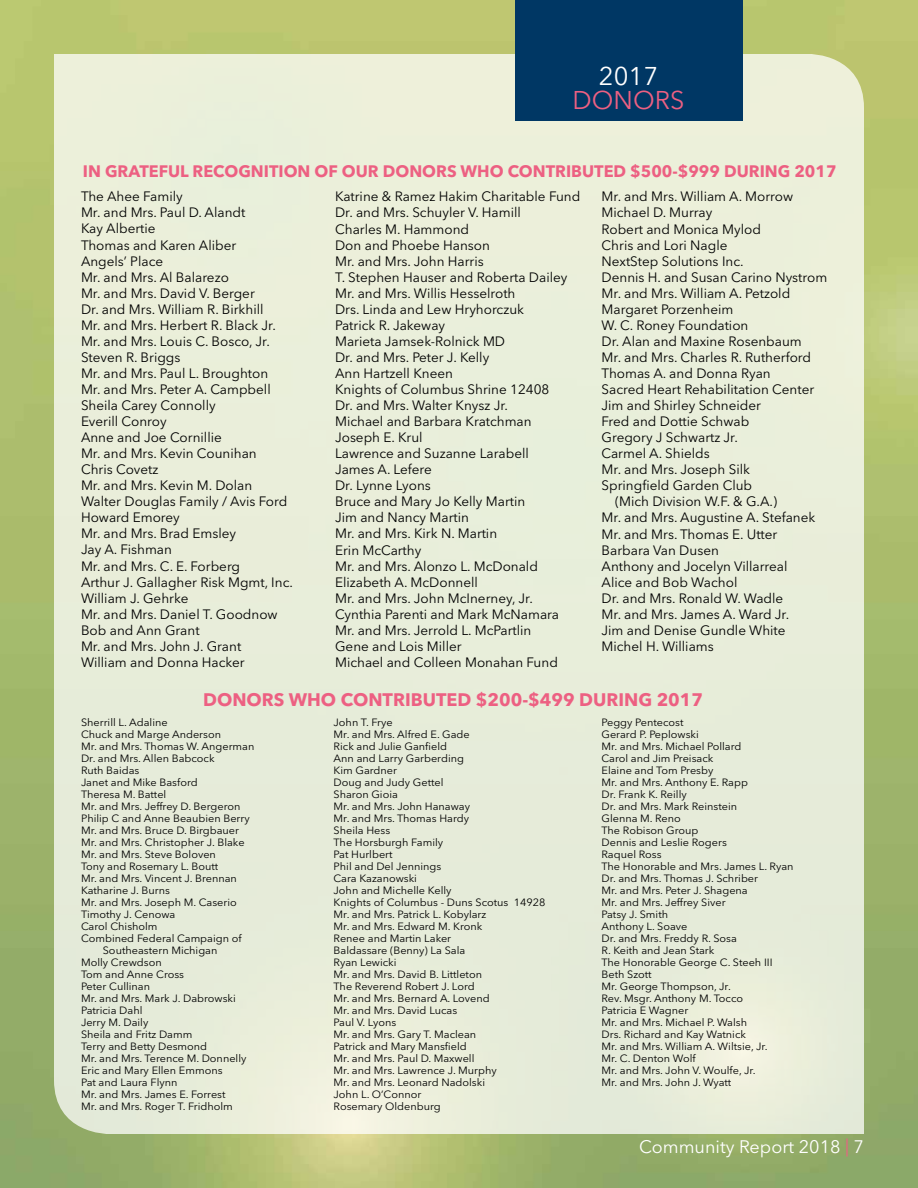
<style>
.page{position:relative;width:918px;height:1188px;background:#fff}
.page>*{position:absolute;margin:0;border:0;box-sizing:border-box;transform-origin:0 0}
.t1{font:25.5px "Avenir Next LT Pro";color:#ed6082}
.t2{font:25.5px "Avenir Next LT Pro";color:#fff}
.t3{font:700 18px "Avenir Next LT Pro";color:#ed6082}
.t4{font:18px "Avenir Next LT Pro";color:#fff}
.t5{font:700 16.5px "Avenir Next LT Pro";color:#ed6082}
.t6{font:13.5px/16px "Avenir Next LT Pro";color:#000}
.t7{font:10.5px/12px "Avenir Next LT Pro";color:#000;scale:1.04 1}
.s1{color:#ed6082}
</style>
<div class="page">
<img style="left:0;top:0;width:918px;height:1188px">
<div style="left:54px;top:54px;width:810px;height:1080px;background:#e9eeda"></div>
<div style="left:515px;top:0;width:227px;height:121px;background:#003764"></div>
<h1 class="t2" style="left:599px;top:61px;width:61px">2017</h1>
<h1 class="t1" style="left:573px;top:85px;width:113px">DONORS</h1>
<h3 class="t5" style="left:83px;top:161px;width:755px">IN GRATEFUL RECOGNITION OF OUR DONORS WHO CONTRIBUTED $500-$999 DURING 2017</h3>
<p class="t6" style="left:81px;top:189px;width:213px">The Ahee Family<br>Mr. and Mrs. Paul D. Alandt<br>Kay Albertie<br>Thomas and Karen Aliber<br>Angels’ Place<br>Mr. and Mrs. Al Balarezo<br>Mr. and Mrs. David V. Berger<br>Dr. and Mrs. William R. Birkhill<br>Mr. and Mrs. Herbert R. Black Jr.<br>Mr. and Mrs. Louis C. Bosco, Jr.<br>Steven R. Briggs<br>Mr. and Mrs. Paul L. Broughton<br>Mr. and Mrs. Peter A. Campbell<br>Sheila Carey Connolly<br>Everill Conroy<br>Anne and Joe Cornillie<br>Mr. and Mrs. Kevin Counihan<br>Chris Covetz<br>Mr. and Mrs. Kevin M. Dolan<br>Walter Douglas Family / Avis Ford<br>Howard Emorey<br>Mr. and Mrs. Brad Emsley<br>Jay A. Fishman<br>Mr. and Mrs. C. E. Forberg<br>Arthur J. Gallagher Risk Mgmt, Inc.<br>William J. Gehrke<br>Mr. and Mrs. Daniel T. Goodnow<br>Bob and Ann Grant<br>Mr. and Mrs. John J. Grant<br>William and Donna Hacker</p>
<p class="t6" style="left:335px;top:189px;width:247px">Katrine &amp; Ramez Hakim Charitable Fund<br>Dr. and Mrs. Schuyler V. Hamill<br>Charles M. Hammond<br>Don and Phoebe Hanson<br>Mr. and Mrs. John Harris<br>T. Stephen Hauser and Roberta Dailey<br>Mr. and Mrs. Willis Hesselroth<br>Drs. Linda and Lew Hryhorczuk<br>Patrick R. Jakeway<br>Marieta Jamsek-Rolnick MD<br>Dr. and Mrs. Peter J. Kelly<br>Ann Hartzell Kneen<br>Knights of Columbus Shrine 12408<br>Dr. and Mrs. Walter Knysz Jr.<br>Michael and Barbara Kratchman<br>Joseph E. Krul<br>Lawrence and Suzanne Larabell<br>James A. Lefere<br>Dr. Lynne Lyons<br>Bruce and Mary Jo Kelly Martin<br>Jim and Nancy Martin<br>Mr. and Mrs. Kirk N. Martin<br>Erin McCarthy<br>Mr. and Mrs. Alonzo L. McDonald<br>Elizabeth A. McDonnell<br>Mr. and Mrs. John McInerney, Jr.<br>Cynthia Parenti and Mark McNamara<br>Mr. and Mrs. Jerrold L. McPartlin<br>Gene and Lois Miller<br>Michael and Colleen Monahan Fund</p>
<p class="t6" style="left:602px;top:189px;width:193px">Mr. and Mrs. William A. Morrow</p>
<p class="t6" style="left:602px;top:205px;width:112px">Michael D. Murray</p>
<p class="t6" style="left:602px;top:221px;width:161px">Robert and Monica Mylod</p>
<p class="t6" style="left:602px;top:237px;width:127px">Chris and Lori Nagle</p>
<p class="t6" style="left:602px;top:253px;width:144px">NextStep Solutions Inc.</p>
<p class="t6" style="left:602px;top:269px;width:227px">Dennis H. and Susan Carino Nystrom</p>
<p class="t6" style="left:602px;top:285px;width:190px">Mr. and Mrs. William A. Petzold</p>
<p class="t6" style="left:602px;top:301px;width:133px">Margaret Porzenheim</p>
<p class="t6" style="left:602px;top:317px;width:148px">W. C. Roney Foundation</p>
<p class="t6" style="left:602px;top:333px;width:202px">Dr. Alan and Maxine Rosenbaum</p>
<p class="t6" style="left:602px;top:349px;width:211px">Mr. and Mrs. Charles R. Rutherford</p>
<p class="t6" style="left:602px;top:365px;width:171px">Thomas A. and Donna Ryan</p>
<p class="t6" style="left:602px;top:381px;width:214px">Sacred Heart Rehabilitation Center</p>
<p class="t6" style="left:602px;top:397px;width:161px">Jim and Shirley Schneider</p>
<p class="t6" style="left:602px;top:413px;width:149px">Fred and Dottie Schwab</p>
<p class="t6" style="left:602px;top:429px;width:138px">Gregory J Schwartz Jr.</p>
<p class="t6" style="left:602px;top:445px;width:110px">Carmel A. Shields</p>
<p class="t6" style="left:602px;top:462px;width:150px">Mr. and Mrs. Joseph Silk</p>
<p class="t6" style="left:602px;top:478px;width:152px">Springfield Garden Club</p>
<p class="t6" style="left:615px;top:494px;width:164px">(Mich Division W.F. &amp; G.A.)</p>
<p class="t6" style="left:602px;top:510px;width:215px">Mr. and Mrs. Augustine A. Stefanek</p>
<p class="t6" style="left:602px;top:526px;width:177px">Mr. and Mrs. Thomas E. Utter</p>
<p class="t6" style="left:602px;top:542px;width:119px">Barbara Van Dusen</p>
<p class="t6" style="left:602px;top:558px;width:187px">Anthony and Jocelyn Villarreal</p>
<p class="t6" style="left:602px;top:574px;width:137px">Alice and Bob Wachol</p>
<p class="t6" style="left:602px;top:590px;width:183px">Dr. and Mrs. Ronald W. Wadle</p>
<p class="t6" style="left:602px;top:606px;width:189px">Mr. and Mrs. James A. Ward Jr.</p>
<p class="t6" style="left:602px;top:622px;width:186px">Jim and Denise Gundle White</p>
<p class="t6" style="left:602px;top:638px;width:114px">Michel H. Williams</p>
<h2 class="t3" style="left:203px;top:689px;width:502px">DONORS WHO CONTRIBUTED $200-$499 DURING 2017</h2>
<p class="t7" style="left:81px;top:717px;width:85px">Sherrill L. Adaline</p>
<p class="t7" style="left:81px;top:729px;width:136px">Chuck and Marge Anderson</p>
<p class="t7" style="left:81px;top:741px;width:168px">Mr. and Mrs. Thomas W. Angerman</p>
<p class="t7" style="left:81px;top:753px;width:130px">Dr. and Mrs. Allen Babcock</p>
<p class="t7" style="left:81px;top:765px;width:58px">Ruth Baidas</p>
<p class="t7" style="left:81px;top:777px;width:114px">Janet and Mike Basford</p>
<p class="t7" style="left:81px;top:789px;width:84px">Theresa M. Battel</p>
<p class="t7" style="left:81px;top:801px;width:155px">Mr. and Mrs. Jeffrey D. Bergeron</p>
<p class="t7" style="left:81px;top:813px;width:164px">Philip C and Anne Beaubien Berry</p>
<p class="t7" style="left:81px;top:825px;width:154px">Mr. and Mrs. Bruce D. Birgbauer</p>
<p class="t7" style="left:81px;top:837px;width:159px">Mr. and Mrs. Christopher J. Blake</p>
<p class="t7" style="left:81px;top:849px;width:131px">Mr. and Mrs. Steve Boloven</p>
<p class="t7" style="left:81px;top:861px;width:134px">Tony and Rosemary L. Boutt</p>
<p class="t7" style="left:81px;top:873px;width:151px">Mr. and Mrs. Vincent J. Brennan</p>
<p class="t7" style="left:81px;top:885px;width:87px">Katharine J. Burns</p>
<p class="t7" style="left:81px;top:897px;width:151px">Mr. and Mrs. Joseph M. Caserio</p>
<p class="t7" style="left:81px;top:909px;width:92px">Timothy J. Cenowa</p>
<p class="t7" style="left:81px;top:921px;width:75px">Carol Chisholm</p>
<p class="t7" style="left:81px;top:933px;width:156px">Combined Federal Campaign of</p>
<p class="t7" style="left:103px;top:945px;width:112px">Southeastern Michigan</p>
<p class="t7" style="left:81px;top:957px;width:79px">Molly Crewdson</p>
<p class="t7" style="left:81px;top:969px;width:101px">Tom and Anne Cross</p>
<p class="t7" style="left:81px;top:981px;width:68px">Peter Cullinan</p>
<p class="t7" style="left:81px;top:993px;width:150px">Mr. and Mrs. Mark J. Dabrowski</p>
<p class="t7" style="left:81px;top:1005px;width:61px">Patricia Dahl</p>
<p class="t7" style="left:81px;top:1017px;width:66px">Jerry M. Daily</p>
<p class="t7" style="left:81px;top:1029px;width:109px">Sheila and Fritz Damm</p>
<p class="t7" style="left:81px;top:1041px;width:123px">Terry and Betty Desmond</p>
<p class="t7" style="left:81px;top:1053px;width:161px">Mr. and Mrs. Terence M. Donnelly</p>
<p class="t7" style="left:81px;top:1065px;width:138px">Eric and Mary Ellen Emmons</p>
<p class="t7" style="left:81px;top:1077px;width:94px">Pat and Laura Flynn</p>
<p class="t7" style="left:81px;top:1089px;width:141px">Mr. and Mrs. James E. Forrest</p>
<p class="t7" style="left:81px;top:1101px;width:148px">Mr. and Mrs. Roger T. Fridholm</p>
<p class="t7" style="left:334px;top:717px;width:205px">John T. Frye<br>Mr. and Mrs. Alfred E. Gade<br>Rick and Julie Ganfield<br>Ann and Larry Garberding<br>Kim Gardner<br>Doug and Judy Gettel<br>Sharon Gioia<br>Mr. and Mrs. John Hanaway<br>Mr. and Mrs. Thomas Hardy<br>Sheila Hess<br>The Horsburgh Family<br>Pat Hurlbert<br>Phil and Del Jennings<br>Cara Kazanowski<br>John and Michelle Kelly<br>Knights of Columbus - Duns Scotus 14928<br>Mr. and Mrs. Patrick L. Kobylarz<br>Mr. and Mrs. Edward M. Kronk<br>Renee and Martin Laker<br>Baldassare (Benny) La Sala<br>Ryan Lewicki<br>Mr. and Mrs. David B. Littleton<br>The Reverend Robert J. Lord<br>Mr. and Mrs. Bernard A. Lovend<br>Mr. and Mrs. David Lucas<br>Paul V. Lyons<br>Mr. and Mrs. Gary T. Maclean<br>Patrick and Mary Mansfield<br>Mr. and Mrs. Paul D. Maxwell<br>Mr. and Mrs. Lawrence J. Murphy<br>Mr. and Mrs. Leonard Nadolski<br>John L. O’Connor<br>Rosemary Oldenburg</p>
<p class="t7" style="left:602px;top:716px;width:186px">Peggy Pentecost<br>Gerard P. Peplowski<br>Mr. and Mrs. Michael Pollard<br>Carol and Jim Preisack<br>Elaine and Tom Presby<br>Mr. and Mrs. Anthony E. Rapp<br>Dr. Frank K. Reilly<br>Dr. and Mrs. Mark Reinstein<br>Glenna M. Reno<br>The Robison Group<br>Dennis and Leslie Rogers<br>Raquel Ross<br>The Honorable and Mrs. James L. Ryan<br>Dr. and Mrs. Thomas J. Schriber<br>Mr. and Mrs. Peter J. Shagena<br>Mr. and Mrs. Jeffrey Siver<br>Patsy J. Smith<br>Anthony L. Soave<br>Dr. and Mrs. Freddy R. Sosa<br>R. Keith and Jean Stark<br>The Honorable George C. Steeh III<br>Beth Szott<br>Mr. George Thompson, Jr.<br>Rev. Msgr. Anthony M. Tocco<br>Patricia E Wagner<br>Mr. and Mrs. Michael P. Walsh<br>Drs. Richard and Kay Watnick<br>Mr. and Mrs. William A. Wiltsie, Jr.<br>Mr. C. Denton Wolf<br>Mr. and Mrs. John V. Woulfe, Jr.<br>Mr. and Mrs. John J. Wyatt</p>
<h2 class="t4" style="left:639px;top:1136px;width:226px">Community Report 2018 <span class="s1">|</span> 7</h2>
</div>
